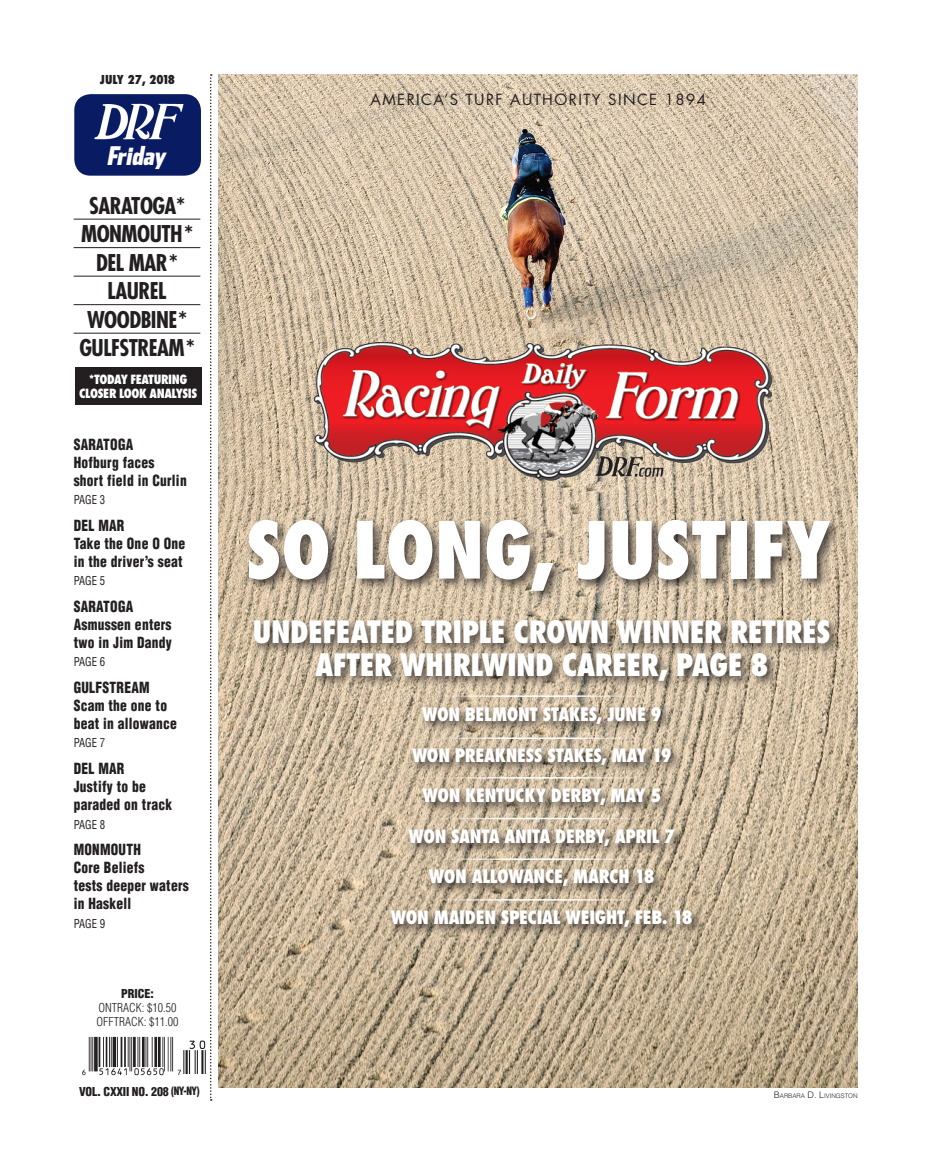
<style>
.page{position:relative;width:932px;height:1175px;background:#fff}
.page>*{position:absolute;margin:0;border:0;box-sizing:border-box;transform-origin:0 0}
.t1{font:800 condensed 76.5px "Futura Std";letter-spacing:-.01em;color:#fff}
.Cutline{font:800 condensed 30px/33px "Futura Std";letter-spacing:-.02em;color:#fff;text-align:center}
.t2{font:italic 900 25.5px "Stainless Comp";color:#fff}
.Track_names{font:700 condensed 22.5px "Futura Std";letter-spacing:-.025em;color:#231f20}
.Cutline-2{font:800 condensed 18px "Futura Std";letter-spacing:-.02em;color:#fff}
.Refer_text_NEW{font:900 condensed 15px/18px "Helvetica LT Std";letter-spacing:.02em;color:#231f20;scale:.9 1}
.Refer_line_1_NEW{font:900 condensed 15px "Helvetica LT Std";letter-spacing:.02em;color:#231f20;scale:.9 1}
.Turf_Authority{font:15px "Futura Std";letter-spacing:.095em;color:#231f20}
.t3{font:800 condensed 12.3px/13.5px "Futura Std";letter-spacing:-.03em;color:#fff;text-align:center}
.Refer_page_number_NE{font:condensed 12px "Helvetica LT Std";color:#231f20;scale:.9 1}
.t4{font:300 condensed 12px/14.4px "Helvetica LT Std";color:#231f20}
.Turf_Authority-2{font:900 condensed 12px "Helvetica LT Std";letter-spacing:-.02em;color:#231f20}
.Turf_Authority-3{font:800 condensed 12px "Futura Std";color:#231f20}
.CAP_Photo_Credit{font:300 6.3px "Helvetica LT Std";color:#231f20}
.s1{font-size:11.25px}
.s2{font-size:9px}
</style>
<div class="page">
<img style="left:82px;top:1036px;width:99px;height:40px">
<img style="left:219px;top:74px;width:638px;height:1013px">
<img style="left:314px;top:342px;width:458px;height:147px">
<div style="left:245px;top:516px;width:596px;height:87px;background:#231f20;opacity:.75"></div>
<div style="left:251px;top:617px;width:590px;height:321px;background:#231f20;opacity:.75"></div>
<svg style="left:210px;top:74px;width:2px;height:1026px"></svg>
<img style="left:183px;top:1040px;width:23px;height:33px">
<div style="left:74px;top:94px;width:127px;height:82px;background:#091b63;border-radius:16px"></div>
<img style="left:94px;top:96px;width:101px;height:44px">
<div style="left:75px;top:367px;width:127px;height:38px;background:#231f20"></div>
<div style="left:433px;top:690px;width:216px;height:18px;background:#231f20;opacity:.15"></div>
<hr style="left:538px;top:695px;width:101px;height:2px;background:#fff">
<hr style="left:438px;top:695px;width:100px;height:2px;background:#fff">
<div style="left:433px;top:732px;width:216px;height:18px;background:#231f20;opacity:.15"></div>
<hr style="left:538px;top:737px;width:101px;height:2px;background:#fff">
<hr style="left:438px;top:737px;width:100px;height:2px;background:#fff">
<div style="left:433px;top:771px;width:216px;height:18px;background:#231f20;opacity:.15"></div>
<hr style="left:538px;top:777px;width:100px;height:1px;background:#fff">
<hr style="left:438px;top:777px;width:100px;height:1px;background:#fff">
<div style="left:433px;top:813px;width:216px;height:17px;background:#231f20;opacity:.15"></div>
<hr style="left:538px;top:817px;width:101px;height:2px;background:#fff">
<hr style="left:438px;top:817px;width:100px;height:2px;background:#fff">
<div style="left:433px;top:853px;width:216px;height:18px;background:#231f20;opacity:.15"></div>
<hr style="left:538px;top:858px;width:101px;height:2px;background:#fff">
<hr style="left:438px;top:858px;width:100px;height:2px;background:#fff">
<div style="left:433px;top:894px;width:216px;height:18px;background:#231f20;opacity:.15"></div>
<hr style="left:538px;top:899px;width:101px;height:1px;background:#fff">
<hr style="left:438px;top:899px;width:100px;height:1px;background:#fff">
<hr style="left:74px;top:219px;width:126px;height:1px;background:#231f20">
<hr style="left:74px;top:247px;width:126px;height:1px;background:#231f20">
<hr style="left:74px;top:276px;width:126px;height:1px;background:#231f20">
<hr style="left:74px;top:304px;width:126px;height:1px;background:#231f20">
<hr style="left:74px;top:333px;width:126px;height:1px;background:#231f20">
<p class="Turf_Authority-3" style="left:100px;top:72px;width:76px">JULY 27, 2018</p>
<p class="t2" style="left:106px;top:140px;width:65px">Friday</p>
<p class="Track_names" style="left:89px;top:191px;width:97px">SARATOGA*</p>
<p class="Track_names" style="left:81px;top:220px;width:113px">MONMOUTH*</p>
<p class="Track_names" style="left:96px;top:248px;width:83px">DEL MAR*</p>
<p class="Track_names" style="left:108px;top:277px;width:60px">LAUREL</p>
<p class="Track_names" style="left:87px;top:305px;width:101px">WOODBINE*</p>
<p class="Track_names" style="left:79px;top:334px;width:116px">GULFSTREAM*</p>
<p class="t3" style="left:79px;top:373px;width:120px">*TODAY FEATURING<br>CLOSER LOOK ANALYSIS</p>
<p class="Refer_line_1_NEW" style="left:74px;top:434px;width:68px">SARATOGA</p>
<p class="Refer_text_NEW" style="left:74px;top:453px;width:127px">Hofburg faces short field in Curlin</p>
<p class="Refer_page_number_NE" style="left:74px;top:492px;width:37px">PAGE 3</p>
<p class="Refer_line_1_NEW" style="left:74px;top:515px;width:58px">DEL MAR</p>
<p class="Refer_text_NEW" style="left:74px;top:534px;width:126px">Take the One O One in the driver’s seat</p>
<p class="Refer_page_number_NE" style="left:74px;top:573px;width:37px">PAGE 5</p>
<p class="Refer_line_1_NEW" style="left:74px;top:597px;width:68px">SARATOGA</p>
<p class="Refer_text_NEW" style="left:74px;top:615px;width:111px">Asmussen enters two in Jim Dandy</p>
<p class="Refer_page_number_NE" style="left:74px;top:654px;width:37px">PAGE 6</p>
<p class="Refer_line_1_NEW" style="left:74px;top:678px;width:86px">GULFSTREAM</p>
<p class="Refer_text_NEW" style="left:74px;top:696px;width:116px">Scam the one to beat in allowance</p>
<p class="Refer_page_number_NE" style="left:74px;top:735px;width:37px">PAGE 7</p>
<p class="Refer_line_1_NEW" style="left:74px;top:759px;width:58px">DEL MAR</p>
<p class="Refer_text_NEW" style="left:74px;top:777px;width:111px">Justify to be paraded on track</p>
<p class="Refer_page_number_NE" style="left:74px;top:816px;width:37px">PAGE 8</p>
<p class="Refer_line_1_NEW" style="left:74px;top:840px;width:76px">MONMOUTH</p>
<p class="Refer_text_NEW" style="left:74px;top:858px;width:129px">Core Beliefs<br>tests deeper waters in Haskell</p>
<p class="Refer_page_number_NE" style="left:74px;top:915px;width:37px">PAGE 9</p>
<p class="Turf_Authority-2" style="left:121px;top:985px;width:34px">PRICE:</p>
<p class="t4" style="left:96px;top:1000px;width:83px">ONTRACK: $10.50<br>OFFTRACK: $11.00</p>
<p class="Turf_Authority-2" style="left:79px;top:1084px;width:122px">VOL. CXXII NO. 208 <span class="s1">(NY-NY)</span></p>
<p class="Turf_Authority" style="left:370px;top:90px;width:337px">AMERICA’S TURF AUTHORITY SINCE 1894</p>
<p class="t1" style="left:246px;top:502px;width:586px">SO LONG, JUSTIFY</p>
<p class="Cutline" style="left:253px;top:615px;width:579px">UNDEFEATED TRIPLE CROWN WINNER RETIRES<br>AFTER WHIRLWIND CAREER, PAGE 8</p>
<p class="Cutline-2" style="left:422px;top:703px;width:241px">WON BELMONT STAKES, JUNE 9</p>
<p class="Cutline-2" style="left:412px;top:744px;width:261px">WON PREAKNESS STAKES, MAY 19</p>
<p class="Cutline-2" style="left:422px;top:784px;width:240px">WON KENTUCKY DERBY, MAY 5</p>
<p class="Cutline-2" style="left:408px;top:825px;width:268px">WON SANTA ANITA DERBY, APRIL 7</p>
<p class="Cutline-2" style="left:429px;top:865px;width:227px">WON ALLOWANCE, MARCH 18</p>
<p class="Cutline-2" style="left:391px;top:906px;width:303px">WON MAIDEN SPECIAL WEIGHT, FEB. 18</p>
<p class="CAP_Photo_Credit" style="left:773px;top:1091px;width:85px"><span class="s2">B</span>ARBARA <span class="s2">D. L</span>IVINGSTON</p>
</div>
